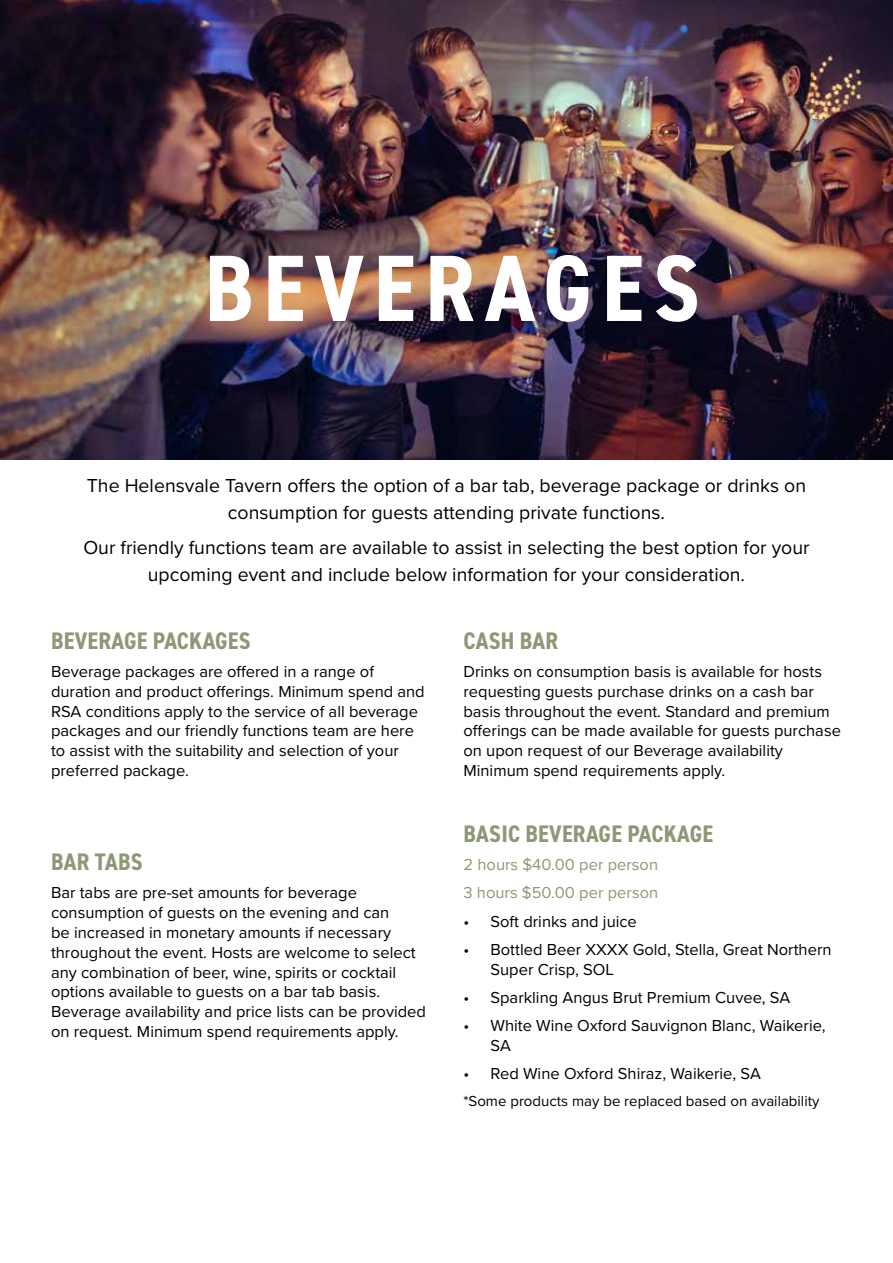
<style>
.page{position:relative;width:893px;height:1263px;background:#fff}
.page>*{position:absolute;margin:0;border:0;box-sizing:border-box;transform-origin:0 0}
.t1{font:700 condensed 94.5px "DIN2014";letter-spacing:.1em;color:#fff}
.t2{font:700 condensed 24px "DIN2014";letter-spacing:.01em;color:#8d9976}
.t3{font:19.5px/27px "Proxima Nova";color:#000;text-align:center}
.t4{font:16.5px/19.8px "Proxima Nova";color:#000}
.t5{font:16.5px/28.3px "Proxima Nova";color:#8d9976}
.t6{font:15px "Proxima Nova";color:#000}
</style>
<div class="page">
<img style="left:0;top:0;width:893px;height:460px">
<h1 class="t1" style="left:204px;top:225px;width:497px">BEVERAGES</h1>
<p class="t3" style="left:87px;top:471px;width:721px">The Helensvale Tavern offers the option of a bar tab, beverage package or drinks on consumption for guests attending private functions.</p>
<p class="t3" style="left:83px;top:533px;width:728px">Our friendly functions team are available to assist in selecting the best option for your upcoming event and include below information for your consideration.</p>
<h2 class="t2" style="left:51px;top:624px;width:201px">BEVERAGE PACKAGES</h2>
<p class="t4" style="left:51px;top:661px;width:375px">Beverage packages are offered in a range of duration and product offerings. Minimum spend and RSA conditions apply to the service of all beverage packages and our friendly functions team are here to assist with the suitability and selection of your preferred package.</p>
<h2 class="t2" style="left:51px;top:846px;width:93px">BAR TABS</h2>
<p class="t4" style="left:51px;top:882px;width:377px">Bar tabs are pre-set amounts for beverage consumption of guests on the evening and can<br>be increased in monetary amounts if necessary throughout the event. Hosts are welcome to select any combination of beer, wine, spirits or cocktail options available to guests on a bar tab basis.<br>Beverage availability and price lists can be provided on request. Minimum spend requirements apply.</p>
<h2 class="t2" style="left:464px;top:624px;width:96px">CASH BAR</h2>
<p class="t4" style="left:463px;top:661px;width:379px">Drinks on consumption basis is available for hosts requesting guests purchase drinks on a cash bar basis throughout the event. Standard and premium offerings can be made available for guests purchase on upon request of our Beverage availability Minimum spend requirements apply.</p>
<h2 class="t2" style="left:464px;top:817px;width:251px">BASIC BEVERAGE PACKAGE</h2>
<p class="t5" style="left:463px;top:850px;width:196px">2 hours $40.00 per person<br>3 hours $50.00 per person</p>
<p class="t4" style="left:463px;top:910px;width:175px">• Soft drinks and juice</p>
<p class="t4" style="left:490px;top:939px;width:343px;text-indent:-27px">• Bottled Beer XXXX Gold, Stella, Great Northern<br>Super Crisp, SOL</p>
<p class="t4" style="left:463px;top:987px;width:328px">• Sparkling Angus Brut Premium Cuvee, SA</p>
<p class="t4" style="left:490px;top:1015px;width:337px;text-indent:-27px">• White Wine Oxford Sauvignon Blanc, Waikerie,<br>SA</p>
<p class="t4" style="left:463px;top:1063px;width:299px">• Red Wine Oxford Shiraz, Waikerie, SA</p>
<p class="t6" style="left:463px;top:1090px;width:357px">*Some products may be replaced based on availability</p>
</div>
